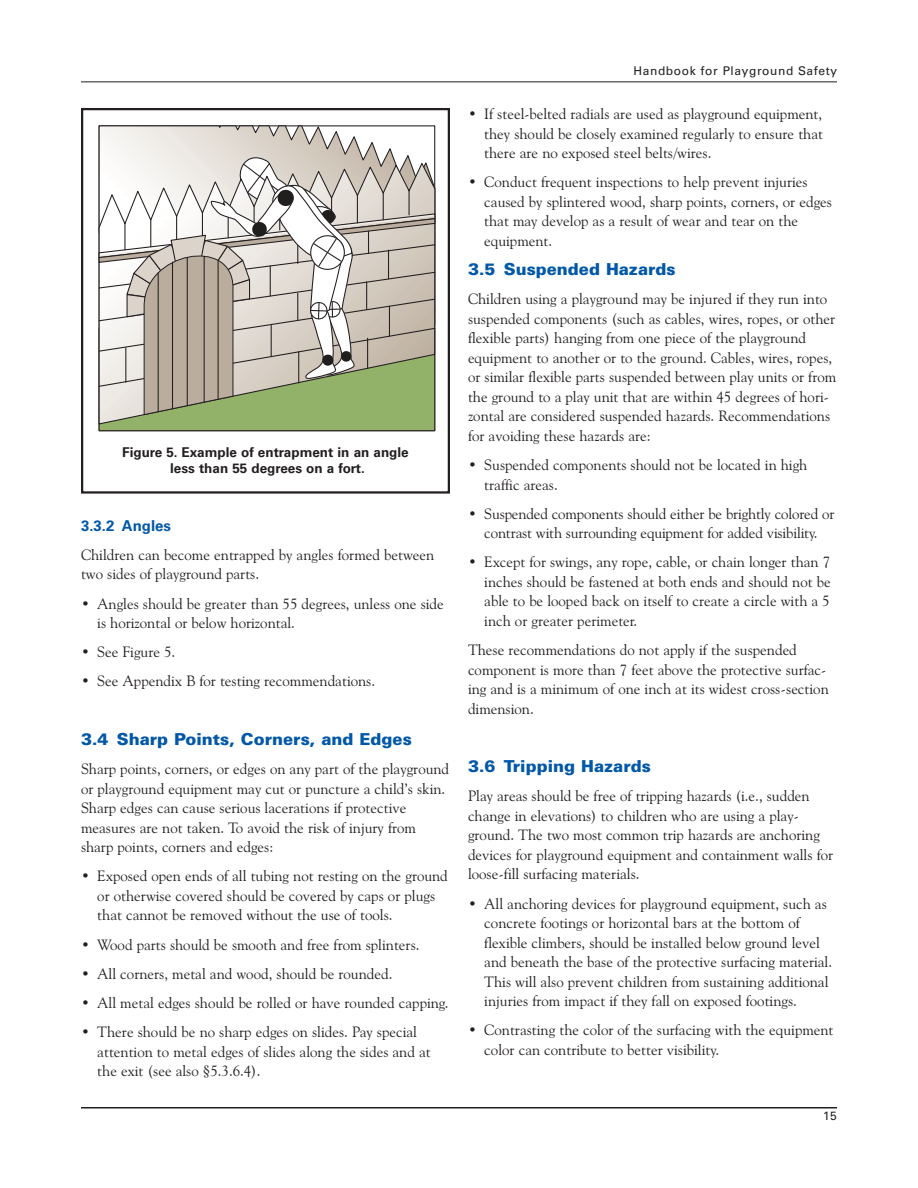
<style>
.page{position:relative;width:918px;height:1188px;background:#fff}
.page>*{position:absolute;margin:0;border:0;box-sizing:border-box;transform-origin:0 0}
.t1{font:900 16.5px "Univers LT Std";color:#0157a8}
.t2{font:15px/19.5px "Goudy Old Style BT";color:#231f20}
.t3{font:700 15px "Univers LT Std";color:#0157a8}
.t4{font:700 13.5px/16.2px "Univers LT Std";color:#231f20;text-align:center}
.t5{font:12px "Univers LT Std";letter-spacing:.05em;color:#231f20}
</style>
<div class="page">
<hr style="left:81px;top:81px;width:756px;height:1px;background:#231f20">
<hr style="left:81px;top:1107px;width:756px;height:1px;background:#231f20">
<div style="left:99px;top:328px;width:336px;height:103px;background:#92b26a"></div>
<svg style="left:99px;top:125px;width:336px;height:28px"></svg>
<svg style="left:99px;top:153px;width:336px;height:263px"></svg>
<div style="left:81px;top:108px;width:369px;height:386px;border:2px solid #231f20"></div>
<p class="t4" style="left:122px;top:445px;width:288px">Figure 5. Example of entrapment in an angle less than 55 degrees on a fort.</p>
<p class="t3" style="left:81px;top:520px;width:92px">3.3.2 Angles</p>
<p class="t2" style="left:81px;top:546px;width:355px">Children can become entrapped by angles formed between two sides of playground parts.</p>
<p class="t2" style="left:97px;top:595px;width:348px;text-indent:-16px">• Angles should be greater than 55 degrees, unless one side is horizontal or below horizontal.</p>
<p class="t2" style="left:81px;top:644px;width:96px">• See Figure 5.</p>
<p class="t2" style="left:81px;top:673px;width:296px">• See Appendix B for testing recommendations.</p>
<p class="t1" style="left:81px;top:733px;width:332px">3.4 Sharp Points, Corners, and Edges</p>
<p class="t2" style="left:81px;top:760px;width:370px">Sharp points, corners, or edges on any part of the playground or playground equipment may cut or puncture a child’s skin.<br>Sharp edges can cause serious lacerations if protective measures are not taken. To avoid the risk of injury from sharp points, corners and edges:</p>
<p class="t2" style="left:97px;top:868px;width:352px;text-indent:-16px">• Exposed open ends of all tubing not resting on the ground or otherwise covered should be covered by caps or plugs that cannot be removed without the use of tools.</p>
<p class="t2" style="left:81px;top:936px;width:340px">• Wood parts should be smooth and free from splinters.</p>
<p class="t2" style="left:81px;top:965px;width:313px">• All corners, metal and wood, should be rounded.</p>
<p class="t2" style="left:81px;top:994px;width:369px">• All metal edges should be rolled or have rounded capping.</p>
<p class="t2" style="left:97px;top:1023px;width:335px;text-indent:-16px">• There should be no sharp edges on slides. Pay special attention to metal edges of slides along the sides and at the exit (see also §5.3.6.4).</p>
<p class="t5" style="left:634px;top:67px;width:205px">Handbook for Playground Safety</p>
<p class="t2" style="left:484px;top:105px;width:340px;text-align:justify;text-indent:-16px">• If steel-belted radials are used as playground equipment, they should be closely examined regularly to ensure that there are no exposed steel belts/wires.</p>
<p class="t2" style="left:484px;top:174px;width:349px;text-indent:-16px">• Conduct frequent inspections to help prevent injuries caused by splintered wood, sharp points, corners, or edges that may develop as a result of wear and tear on the equipment.</p>
<p class="t1" style="left:468px;top:263px;width:209px">3.5 Suspended Hazards</p>
<p class="t2" style="left:468px;top:291px;width:370px">Children using a playground may be injured if they run into suspended components (such as cables, wires, ropes, or other flexible parts) hanging from one piece of the playground equipment to another or to the ground. Cables, wires, ropes, or similar flexible parts suspended between play units or from the ground to a play unit that are within 45 degrees of hori&shy;zontal are considered suspended hazards. Recommendations for avoiding these hazards are:</p>
<p class="t2" style="left:484px;top:456px;width:325px;text-indent:-16px">• Suspended components should not be located in high traffic areas.</p>
<p class="t2" style="left:468px;top:505px;width:368px;text-align:center">• Suspended components should either be brightly colored or contrast with surrounding equipment for added visibility.</p>
<p class="t2" style="left:484px;top:554px;width:348px;text-align:justify;text-indent:-16px">• Except for swings, any rope, cable, or chain longer than 7 inches should be fastened at both ends and should not be able to be looped back on itself to create a circle with a 5 inch or greater perimeter.</p>
<p class="t2" style="left:468px;top:641px;width:362px">These recommendations do not apply if the suspended component is more than 7 feet above the protective surfac&shy;ing and is a minimum of one inch at its widest cross-section dimension.</p>
<p class="t1" style="left:468px;top:760px;width:184px">3.6 Tripping Hazards</p>
<p class="t2" style="left:468px;top:788px;width:367px">Play areas should be free of tripping hazards (i.e., sudden change in elevations) to children who are using a play&shy;ground. The two most common trip hazards are anchoring devices for playground equipment and containment walls for loose-fill surfacing materials.</p>
<p class="t2" style="left:484px;top:895px;width:349px;text-indent:-16px">• All anchoring devices for playground equipment, such as concrete footings or horizontal bars at the bottom of flexible climbers, should be installed below ground level and beneath the base of the protective surfacing material.<br>This will also prevent children from sustaining additional injuries from impact if they fall on exposed footings.</p>
<p class="t2" style="left:484px;top:1022px;width:351px;text-indent:-16px">• Contrasting the color of the surfacing with the equipment color can contribute to better visibility.</p>
<p class="t5" style="left:830px;top:1112px;width:8px">5</p>
</div>
